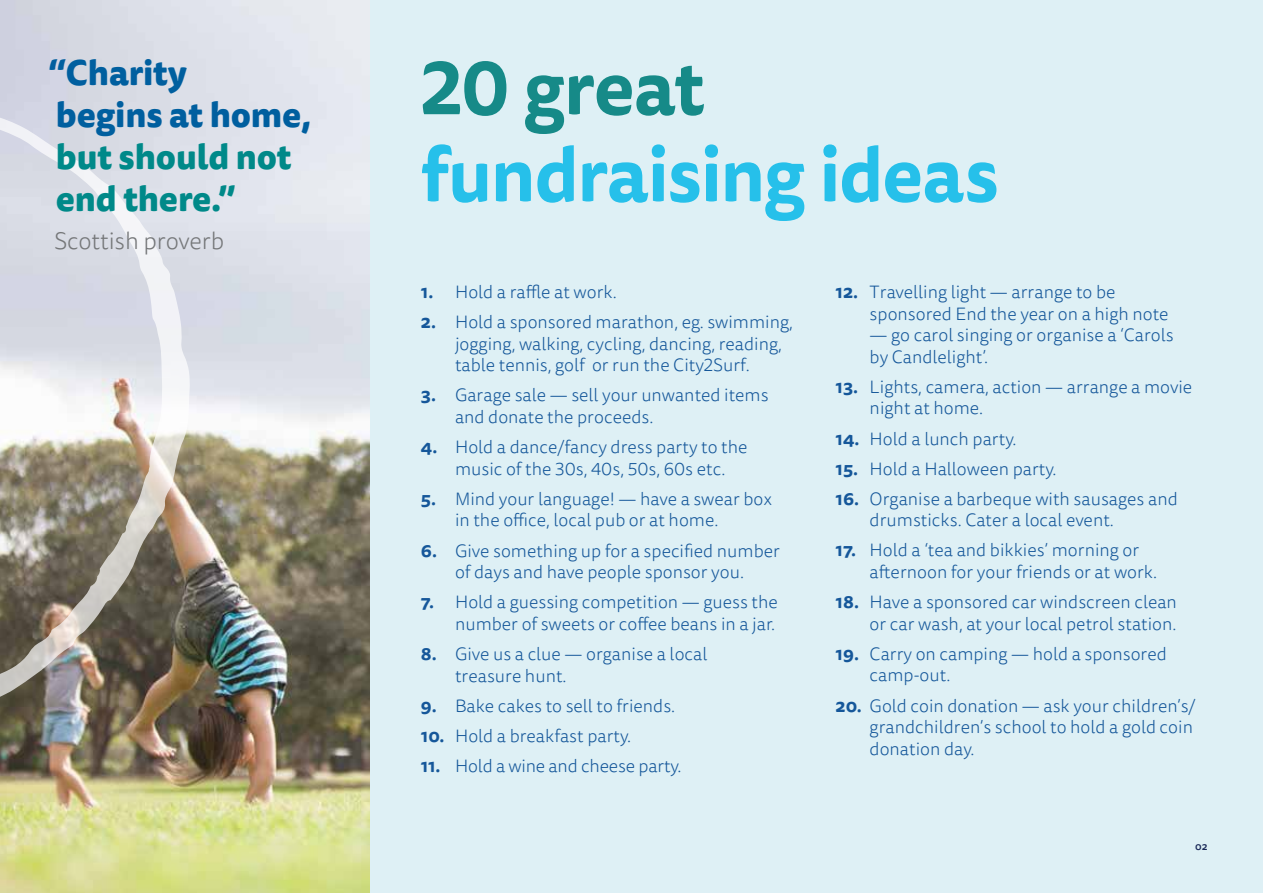
<style>
.page{position:relative;width:1263px;height:893px;background:#fff}
.page>*{position:absolute;margin:0;border:0;box-sizing:border-box;transform-origin:0 0}
.t1{font:700 75px "Tisa Sans OT";letter-spacing:-.02em;color:#26c0ea}
.t2{font:700 75px "Tisa Sans OT";letter-spacing:-.02em;color:#168a88}
.t3{font:800 34.5px/42px "Tisa Sans Pro";letter-spacing:-.005em;color:#008989}
.t4{font:800 34.5px/42px "Tisa Sans Pro";letter-spacing:-.005em;color:#005f9f}
.t5{font:300 24px "Tisa Sans OT";letter-spacing:-.005em;color:#757779}
.t6{font:300 18px/21.6px "Tisa Sans OT";color:#15579a}
.t7{font:500 10.5px "Tisa Sans OT";color:#192958}
.s1{font-weight:700}
</style>
<div class="page">
<div style="left:357px;top:0;width:906px;height:893px;background:#def0f5"></div>
<img style="left:0;top:0;width:370px;height:893px">
<svg style="left:0;top:81px;width:190px;height:645px"></svg>
<h2 class="t4" style="left:48px;top:51px;width:265px">“Charity<br>begins at home,</h2>
<h2 class="t3" style="left:56px;top:135px;width:237px">but should not end there.”</h2>
<h3 class="t5" style="left:54px;top:227px;width:172px">Scottish proverb</h3>
<h1 class="t2" style="left:421px;top:40px;width:285px">20 great</h1>
<h1 class="t1" style="left:421px;top:127px;width:580px">fundraising ideas</h1>
<p class="t6" style="left:421px;top:282px;width:197px"><span class="s1">1.</span> Hold a raffle at work.</p>
<p class="t6" style="left:455px;top:312px;width:339px;text-indent:-34px"><span class="s1">2.</span> Hold a sponsored marathon, eg. swimming, jogging, walking, cycling, dancing, reading, table tennis, golf or run the City2Surf.</p>
<p class="t6" style="left:455px;top:386px;width:315px;text-indent:-34px"><span class="s1">3.</span> Garage sale — sell your unwanted items and donate the proceeds.</p>
<p class="t6" style="left:455px;top:437px;width:294px;text-indent:-34px"><span class="s1">4.</span> Hold a dance/fancy dress party to the music of the 30s, 40s, 50s, 60s etc.</p>
<p class="t6" style="left:455px;top:489px;width:319px;text-indent:-34px"><span class="s1">5.</span> Mind your language! — have a swear box in the office, local pub or at home.</p>
<p class="t6" style="left:421px;top:541px;width:361px;text-align:center"><span class="s1">6.</span> Give something up for a specified number of days and have people sponsor you.</p>
<p class="t6" style="left:421px;top:592px;width:358px;text-align:right"><span class="s1">7.</span> Hold a guessing competition — guess the number of sweets or coffee beans in a jar.</p>
<p class="t6" style="left:455px;top:644px;width:254px;text-indent:-34px"><span class="s1">8.</span> Give us a clue — organise a local treasure hunt.</p>
<p class="t6" style="left:421px;top:696px;width:256px"><span class="s1">9.</span> Bake cakes to sell to friends.</p>
<p class="t6" style="left:421px;top:726px;width:212px"><span class="s1">10.</span> Hold a breakfast party.</p>
<p class="t6" style="left:421px;top:756px;width:262px"><span class="s1">11.</span> Hold a wine and cheese party.</p>
<p class="t6" style="left:870px;top:282px;width:300px;text-indent:-34px"><span class="s1">12.</span> Travelling light — arrange to be sponsored End the year on a high note</p>
<p class="t6" style="left:870px;top:325px;width:306px">— go carol singing or organise a ‘Carols by Candlelight’.</p>
<p class="t6" style="left:870px;top:377px;width:324px;text-indent:-34px"><span class="s1">13.</span> Lights, camera, action — arrange a movie night at home.</p>
<p class="t6" style="left:836px;top:429px;width:183px"><span class="s1">14.</span> Hold a lunch party.</p>
<p class="t6" style="left:836px;top:459px;width:223px"><span class="s1">15.</span> Hold a Halloween party.</p>
<p class="t6" style="left:870px;top:489px;width:310px;text-indent:-34px"><span class="s1">16.</span> Organise a barbeque with sausages and drumsticks. Cater a local event.</p>
<p class="t6" style="left:870px;top:541px;width:289px;text-indent:-34px"><span class="s1">17.</span> Hold a ‘tea and bikkies’ morning or afternoon for your friends or at work.</p>
<p class="t6" style="left:836px;top:592px;width:343px;text-align:right"><span class="s1">18.</span> Have a sponsored car windscreen clean or car wash, at your local petrol station.</p>
<p class="t6" style="left:870px;top:644px;width:299px;text-indent:-34px"><span class="s1">19.</span> Carry on camping — hold a sponsored camp-out.</p>
<p class="t6" style="left:870px;top:696px;width:328px;text-indent:-34px"><span class="s1">20.</span> Gold coin donation — ask your children’s/ grandchildren’s school to hold a gold coin donation day.</p>
<p class="t7" style="left:1195px;top:840px;width:14px">02</p>
</div>
